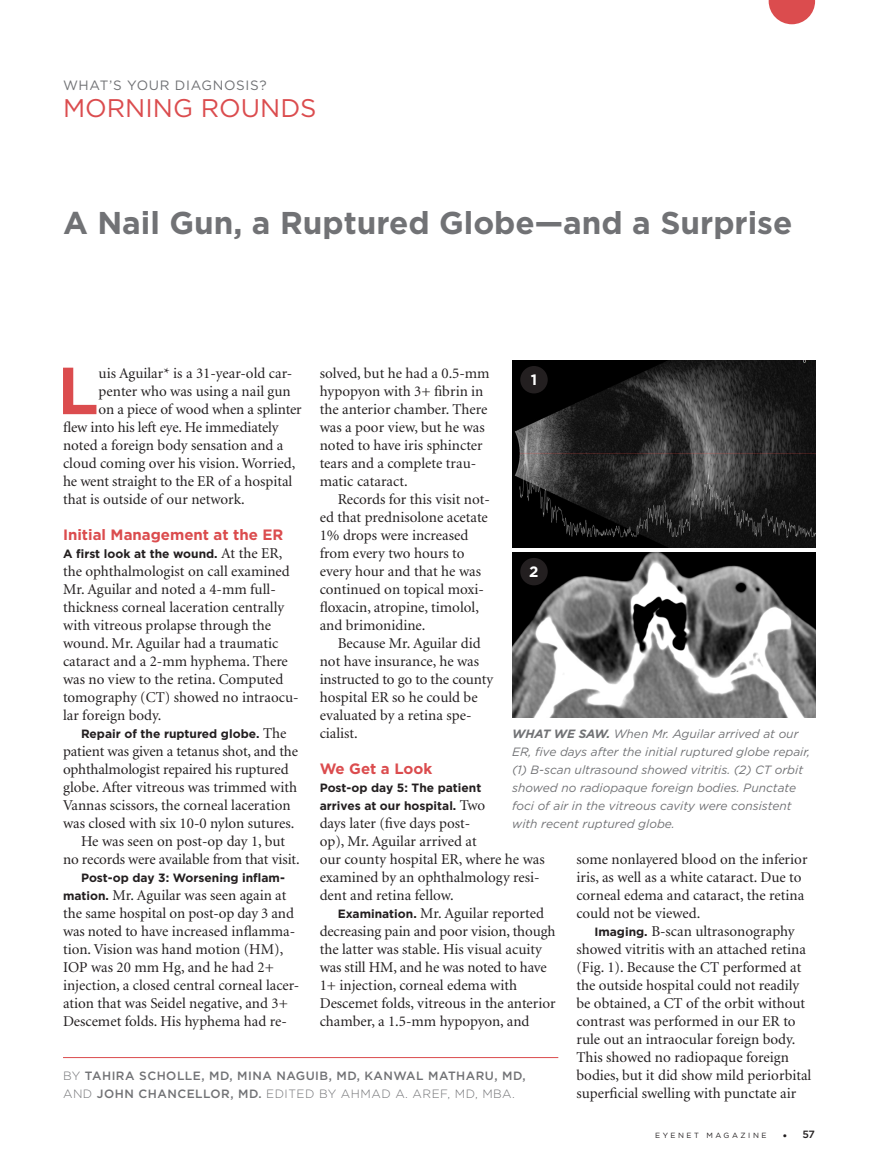
<style>
.page{position:relative;width:878px;height:1175px;background:#fff}
.page>*{position:absolute;margin:0;border:0;box-sizing:border-box;transform-origin:0 0}
.BODY_text_dropcap{font:700 66.45px "Gotham";color:#db4c4e}
.Headline{font:700 31.5px "Gotham";color:#717275}
.t1{font:25.5px "Gotham";color:#db4c4e}
.BODY_text{font:15px/18px "Minion";color:#231f20}
.BODY_text_NO_indent{font:15px/18px "Minion";color:#231f20}
.BODY_text_dropcap-2{font:15px "Minion";color:#231f20}
.Subhead{font:700 15px "Gotham";color:#db4c4e}
.t2{font:700 15px "Gotham";color:#fff}
.t3{font:13.5px "Gotham";letter-spacing:.05em;color:#717275}
.t4{font:italic 12px/18px "Gotham";color:#717275}
.Byline_writer{font:500 12px/18px "Gotham";letter-spacing:.04em;color:#717275}
.BODY_text_NO_indent-2{font:700 12px/18px "Gotham";color:#231f20}
.BODY_text-2{font:700 12px "Gotham";color:#231f20}
.t5{font:500 10.5px "Gotham";color:#231f20}
.t6{font:7.5px "Gotham";letter-spacing:.34em;color:#231f20}
.s1{font-family:"Minion";font-weight:400;font-size:15px}
.s2{font-family:"Gotham";font-weight:700;font-size:12px}
.s3{font-weight:700}
.s4{font-weight:300}
.s5{font-weight:300;font-size:12px}
</style>
<div class="page">
<svg style="left:768px;top:0;width:47px;height:24px"></svg>
<img style="left:512px;top:360px;width:303px;height:187px">
<img style="left:512px;top:552px;width:303px;height:165px">
<hr style="left:63px;top:1057px;width:495px;height:1px;background:#db4c4e">
<div style="left:520px;top:366px;width:27px;height:27px;background:#231f20;border-radius:50%"></div>
<div style="left:520px;top:558px;width:27px;height:27px;background:#231f20;border-radius:50%"></div>
<p class="t3" style="left:63px;top:77px;width:205px">WHAT’S YOUR DIAGNOSIS?</p>
<h3 class="t1" style="left:63px;top:92px;width:255px">MORNING ROUNDS</h3>
<p class="Headline" style="left:63px;top:202px;width:730px">A Nail Gun, a Ruptured Globe—and a Surprise</p>
<p class="BODY_text_dropcap" style="left:57px;top:346px;width:43px">L</p>
<p class="BODY_text_dropcap-2" style="left:99px;top:366px;width:193px">uis Aguilar* is a 31-year-old car-</p>
<p class="BODY_text" style="left:320px;top:365px;width:171px">solved, but he had a 0.5-mm hypopyon with 3+ fibrin in the anterior chamber. There was a poor view, but he was noted to have iris sphincter tears and a complete trau&shy;matic cataract.</p>
<p class="BODY_text" style="left:320px;top:491px;width:172px;text-indent:18px">Records for this visit not&shy;ed that prednisolone acetate<br>1% drops were increased from every two hours to every hour and that he was continued on topical moxi&shy;floxacin, atropine, timolol, and brimonidine.</p>
<p class="BODY_text" style="left:320px;top:635px;width:175px;text-indent:18px">Because Mr. Aguilar did not have insurance, he was instructed to go to the county hospital ER so he could be evaluated by a retina spe&shy;cialist.</p>
<p class="Subhead" style="left:320px;top:759px;width:114px">We Get a Look</p>
<p class="BODY_text_NO_indent-2" style="left:320px;top:779px;width:167px">Post-op day 5: The patient arrives at our hospital. <span class="s1">Two</span></p>
<p class="BODY_text_NO_indent" style="left:320px;top:815px;width:226px">days later (five days post-<br>op), Mr. Aguilar arrived at<br>our county hospital ER, where he was examined by an ophthalmology resi&shy;dent and retina fellow.</p>
<p class="BODY_text" style="left:320px;top:905px;width:237px;text-indent:18px"><span class="s2">Examination.</span> Mr. Aguilar reported decreasing pain and poor vision, though the latter was stable. His visual acuity was still HM, and he was noted to have 1+ injection, corneal edema with Descemet folds, vitreous in the anterior chamber, a 1.5-mm hypopyon, and</p>
<p class="t2" style="left:531px;top:369px;width:8px">1</p>
<p class="BODY_text_dropcap-2" style="left:99px;top:384px;width:194px">penter who was using a nail gun</p>
<p class="BODY_text_dropcap-2" style="left:99px;top:402px;width:205px">on a piece of wood when a splinter</p>
<p class="BODY_text_dropcap-2" style="left:63px;top:420px;width:217px">flew into his left eye. He immediately</p>
<p class="BODY_text_dropcap-2" style="left:63px;top:438px;width:222px">noted a foreign body sensation and a</p>
<p class="BODY_text_dropcap-2" style="left:63px;top:456px;width:234px">cloud coming over his vision. Worried,</p>
<p class="BODY_text_dropcap-2" style="left:63px;top:474px;width:231px">he went straight to the ER of a hospital</p>
<p class="BODY_text_dropcap-2" style="left:63px;top:492px;width:183px">that is outside of our network.</p>
<p class="Subhead" style="left:63px;top:525px;width:222px">Initial Management at the ER</p>
<p class="BODY_text_NO_indent-2" style="left:63px;top:545px;width:221px">A first look at the wound. <span class="s1">At the ER,</span></p>
<p class="BODY_text_NO_indent" style="left:63px;top:563px;width:237px">the ophthalmologist on call examined Mr. Aguilar and noted a 4-mm full&shy;thickness corneal laceration centrally with vitreous prolapse through the wound. Mr. Aguilar had a traumatic cataract and a 2-mm hyphema. There was no view to the retina. Computed tomography (CT) showed no intraocu&shy;lar foreign body.</p>
<p class="BODY_text-2" style="left:81px;top:726px;width:207px">Repair of the ruptured globe. <span class="s1">The</span></p>
<p class="BODY_text" style="left:63px;top:743px;width:236px">patient was given a tetanus shot, and the ophthalmologist repaired his ruptured globe. After vitreous was trimmed with Vannas scissors, the corneal laceration was closed with six 10-0 nylon sutures.</p>
<p class="BODY_text" style="left:63px;top:833px;width:238px;text-align:center">He was seen on post-op day 1, but<br>no records were available from that visit.</p>
<p class="BODY_text-2" style="left:81px;top:870px;width:205px">Post-op day 3: Worsening inflam-</p>
<p class="BODY_text" style="left:63px;top:887px;width:238px"><span class="s2">mation.</span> Mr. Aguilar was seen again at the same hospital on post-op day 3 and was noted to have increased inflamma&shy;tion. Vision was hand motion (HM), IOP was 20 mm Hg, and he had 2+ injection, a closed central corneal lacer&shy;ation that was Seidel negative, and 3+ Descemet folds. His hyphema had re-</p>
<p class="t2" style="left:529px;top:561px;width:11px">2</p>
<p class="t4" style="left:512px;top:724px;width:299px"><span class="s3">WHAT WE SAW.</span> When Mr. Aguilar arrived at our ER, five days after the initial ruptured globe repair, (1) B-scan ultrasound showed vitritis. (2) CT orbit showed no radiopaque foreign bodies. Punctate foci of air in the vitreous cavity were consistent with recent ruptured globe.</p>
<p class="BODY_text" style="left:576px;top:851px;width:232px">some nonlayered blood on the inferior iris, as well as a white cataract. Due to corneal edema and cataract, the retina could not be viewed.</p>
<p class="BODY_text" style="left:576px;top:923px;width:236px;text-indent:18px"><span class="s2">Imaging.</span> B-scan ultrasonography showed vitritis with an attached retina (Fig. 1). Because the CT performed at the outside hospital could not readily be obtained, a CT of the orbit without contrast was performed in our ER to rule out an intraocular foreign body.<br>This showed no radiopaque foreign bodies, but it did show mild periorbital superficial swelling with punctate air</p>
<p class="Byline_writer" style="left:63px;top:1067px;width:464px"><span class="s4">BY</span> TAHIRA SCHOLLE, MD, MINA NAGUIB, MD, KANWAL MATHARU, MD,<br><span class="s4">AND</span> JOHN CHANCELLOR, MD. <span class="s4">EDITED BY AHMAD A. AREF, MD, MBA.</span></p>
<p class="t6" style="left:655px;top:1130px;width:113px">EYENET MAGAZINE</p>
<p class="t5" style="left:782px;top:1127px;width:34px"><span class="s5">•</span> 57</p>
</div>
